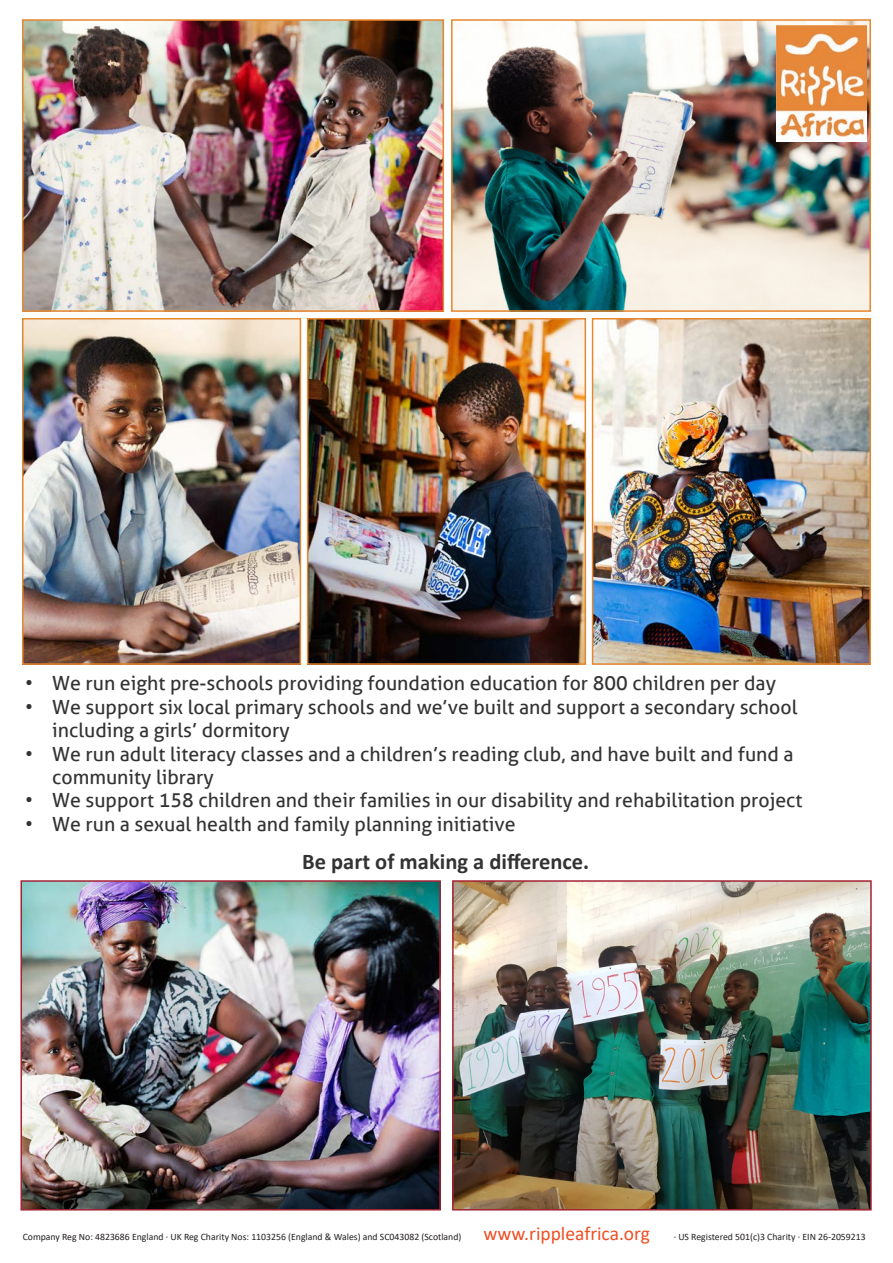
<style>
.page{position:relative;width:893px;height:1263px;background:#fff}
.page>*{position:absolute;margin:0;border:0;box-sizing:border-box;transform-origin:0 0}
.t1{font:700 22.5px "Calibri";color:#333}
.t2{font:19.5px/23.4px "Aller";color:#333}
.t3{font:9.75px "Calibri";color:#231f20}
.s1{font-size:19.5px;color:#f04e23}
</style>
<div class="page">
<img style="left:454px;top:22px;width:414px;height:287px">
<div style="left:451px;top:19px;width:420px;height:293px;border:2px solid #e6872e"></div>
<img style="left:25px;top:22px;width:416px;height:287px">
<div style="left:22px;top:19px;width:422px;height:293px;border:2px solid #e6872e"></div>
<img style="left:776px;top:25px;width:91px;height:116px">
<img style="left:24px;top:883px;width:414px;height:324px">
<div style="left:21px;top:880px;width:420px;height:330px;border:2px solid #a32334"></div>
<img style="left:455px;top:883px;width:414px;height:324px">
<div style="left:452px;top:880px;width:420px;height:330px;border:2px solid #a32334"></div>
<img style="left:25px;top:321px;width:273px;height:341px">
<div style="left:22px;top:318px;width:279px;height:347px;border:2px solid #e6872e"></div>
<img style="left:595px;top:321px;width:273px;height:341px">
<div style="left:592px;top:318px;width:279px;height:347px;border:2px solid #e6872e"></div>
<img style="left:310px;top:321px;width:273px;height:341px">
<div style="left:307px;top:318px;width:279px;height:347px;border:2px solid #e6872e"></div>
<p class="t2" style="left:25px;top:672px;width:752px">• We run eight pre-schools providing foundation education for 800 children per day</p>
<p class="t2" style="left:52px;top:695px;width:747px;text-indent:-27px">• We support six local primary schools and we’ve built and support a secondary school including a girls’ dormitory</p>
<p class="t2" style="left:52px;top:742px;width:743px;text-indent:-27px">• We run adult literacy classes and a children’s reading club, and have built and fund a community library</p>
<p class="t2" style="left:25px;top:789px;width:779px">• We support 158 children and their families in our disability and rehabilitation project</p>
<p class="t2" style="left:25px;top:812px;width:492px">• We run a sexual health and family planning initiative</p>
<p class="t1" style="left:302px;top:845px;width:289px">Be part of making a difference.</p>
<p class="t3" style="left:23px;top:1230px;width:844px">Company Reg No: 4823686 England · UK Reg Charity Nos: 1103256 (England &amp; Wales) and SC043082 (Scotland) <span class="s1">www.rippleafrica.org</span> · US Registered 501(c)3 Charity · EIN 26-2059213</p>
</div>
